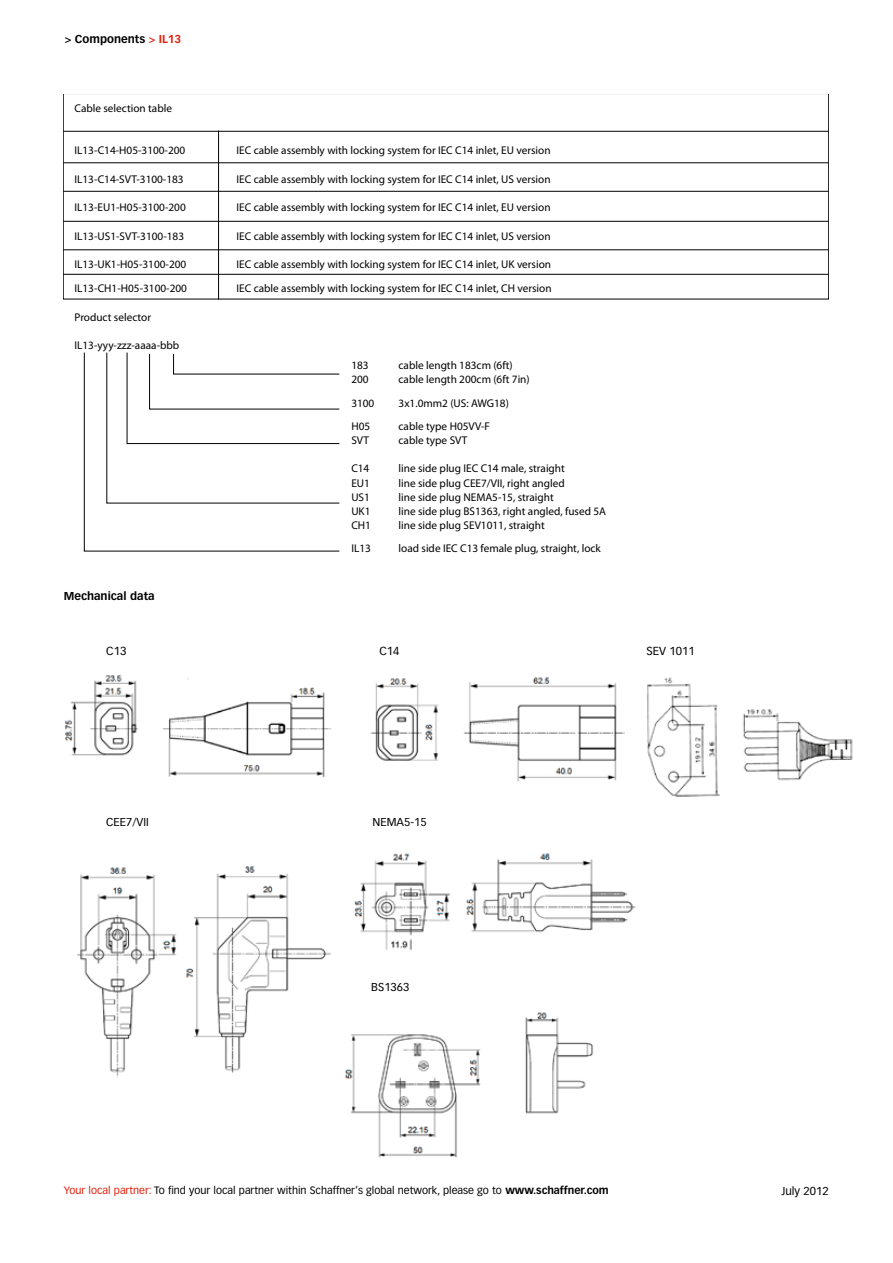
<style>
.page{position:relative;width:893px;height:1263px;background:#fff}
.page>*{position:absolute;margin:0;border:0;box-sizing:border-box;transform-origin:0 0}
.t1{font:11.55px "Vectora LT Std";color:#000}
.t2{font:11.4px "Vectora LT Std";color:#000}
.t3{font:11.25px "Vectora LT Std";color:#000}
.t4{font:700 11.25px "Vectora LT Std";color:#000}
.t5{font:10.5px "Vectora LT Std";color:#000}
.s1{color:#e41e0a}
.s2{font-size:11.55px}
.s3{font-weight:700}
</style>
<div class="page">
<img style="left:65px;top:675px;width:560px;height:107px">
<img style="left:77px;top:853px;width:559px;height:225px">
<div style="left:80px;top:845px;width:77px;height:18px;background:#fff"></div>
<div style="left:337px;top:956px;width:302px;height:201px;background:#fff"></div>
<img style="left:345px;top:1012px;width:249px;height:146px">
<div style="left:356px;top:1007px;width:78px;height:18px;background:#fff"></div>
<img style="left:647px;top:677px;width:206px;height:120px">
<svg style="left:63px;top:94px;width:766px;height:205px"></svg>
<hr style="left:63px;top:131px;width:766px;height:1px;background:#000">
<hr style="left:63px;top:163px;width:766px;height:1px;background:#000">
<hr style="left:63px;top:221px;width:766px;height:1px;background:#000">
<hr style="left:63px;top:250px;width:766px;height:1px;background:#000">
<hr style="left:63px;top:274px;width:766px;height:1px;background:#000">
<hr style="left:218px;top:131px;width:1px;height:169px;background:#000">
<svg style="left:84px;top:352px;width:256px;height:199px"></svg>
<svg style="left:106px;top:352px;width:234px;height:151px"></svg>
<hr style="left:63px;top:191px;width:766px;height:1px;background:#000">
<p class="t4" style="left:65px;top:32px;width:118px">&gt; Components <span class="s1">&gt; IL13</span></p>
<p class="t4" style="left:75px;top:101px;width:99px">Cable selection table</p>
<p class="t4" style="left:75px;top:144px;width:112px">IL13-C14-H05-3100-200</p>
<p class="t3" style="left:237px;top:144px;width:315px">IEC cable assembly with locking system for IEC C14 inlet, EU version</p>
<p class="t4" style="left:75px;top:172px;width:111px">IL13-C14-SVT-3100-183</p>
<p class="t3" style="left:237px;top:172px;width:315px">IEC cable assembly with locking system for IEC C14 inlet, US version</p>
<p class="t4" style="left:75px;top:201px;width:113px">IL13-EU1-H05-3100-200</p>
<p class="t3" style="left:237px;top:201px;width:315px">IEC cable assembly with locking system for IEC C14 inlet, EU version</p>
<p class="t4" style="left:75px;top:229px;width:111px">IL13-US1-SVT-3100-183</p>
<p class="t3" style="left:237px;top:229px;width:315px">IEC cable assembly with locking system for IEC C14 inlet, US version</p>
<p class="t4" style="left:75px;top:258px;width:113px">IL13-UK1-H05-3100-200</p>
<p class="t3" style="left:237px;top:258px;width:316px">IEC cable assembly with locking system for IEC C14 inlet, UK version</p>
<p class="t3" style="left:75px;top:282px;width:114px">IL13-CH1-H05-3100-200</p>
<p class="t3" style="left:237px;top:282px;width:317px">IEC cable assembly with locking system for IEC C14 inlet, CH version</p>
<p class="t4" style="left:75px;top:310px;width:78px">Product selector</p>
<p class="t4" style="left:75px;top:339px;width:106px">IL13-yyy-zzz-aaaa-bbb</p>
<p class="t3" style="left:351px;top:358px;width:19px">183</p>
<p class="t3" style="left:399px;top:358px;width:116px">cable length 183cm (6ft)</p>
<p class="t3" style="left:351px;top:372px;width:19px">200</p>
<p class="t3" style="left:399px;top:372px;width:133px">cable length 200cm (6ft 7in)</p>
<p class="t3" style="left:351px;top:396px;width:25px">3100</p>
<p class="t3" style="left:399px;top:396px;width:112px">3x1.0mm2 (US: AWG18)</p>
<p class="t3" style="left:351px;top:419px;width:20px">H05</p>
<p class="t3" style="left:399px;top:419px;width:93px">cable type H05VV-F</p>
<p class="t3" style="left:351px;top:433px;width:19px">SVT</p>
<p class="t3" style="left:399px;top:433px;width:70px">cable type SVT</p>
<p class="t3" style="left:351px;top:462px;width:20px">C14</p>
<p class="t3" style="left:399px;top:462px;width:168px">line side plug IEC C14 male, straight</p>
<p class="t3" style="left:351px;top:476px;width:20px">EU1</p>
<p class="t3" style="left:399px;top:476px;width:168px">line side plug CEE7/VII, right angled</p>
<p class="t3" style="left:351px;top:490px;width:20px">US1</p>
<p class="t3" style="left:399px;top:490px;width:157px">line side plug NEMA5-15, straight</p>
<p class="t3" style="left:351px;top:504px;width:21px">UK1</p>
<p class="t3" style="left:399px;top:504px;width:209px">line side plug BS1363, right angled, fused 5A</p>
<p class="t3" style="left:351px;top:519px;width:21px">CH1</p>
<p class="t3" style="left:399px;top:519px;width:148px">line side plug SEV1011, straight</p>
<p class="t3" style="left:351px;top:541px;width:21px">IL13</p>
<p class="t3" style="left:399px;top:541px;width:204px">load side IEC C13 female plug, straight, lock</p>
<p class="t4" style="left:64px;top:589px;width:92px">Mechanical data</p>
<p class="t1" style="left:106px;top:644px;width:22px">C13</p>
<p class="t1" style="left:379px;top:644px;width:22px">C14</p>
<p class="t2" style="left:646px;top:644px;width:50px"><span class="s2">SEV</span> 1011</p>
<p class="t3" style="left:106px;top:815px;width:44px">CEE7/VII</p>
<p class="t3" style="left:373px;top:815px;width:55px">NEMA5-15</p>
<p class="t3" style="left:371px;top:980px;width:40px">BS1363</p>
<p class="t5" style="left:64px;top:1184px;width:546px"><span class="s1">Your local partner:</span> To find your local partner within Schaffner‘s global network, please go to <span class="s3">www.schaffner.com</span></p>
<p class="t3" style="left:781px;top:1184px;width:49px">July 2012</p>
</div>
